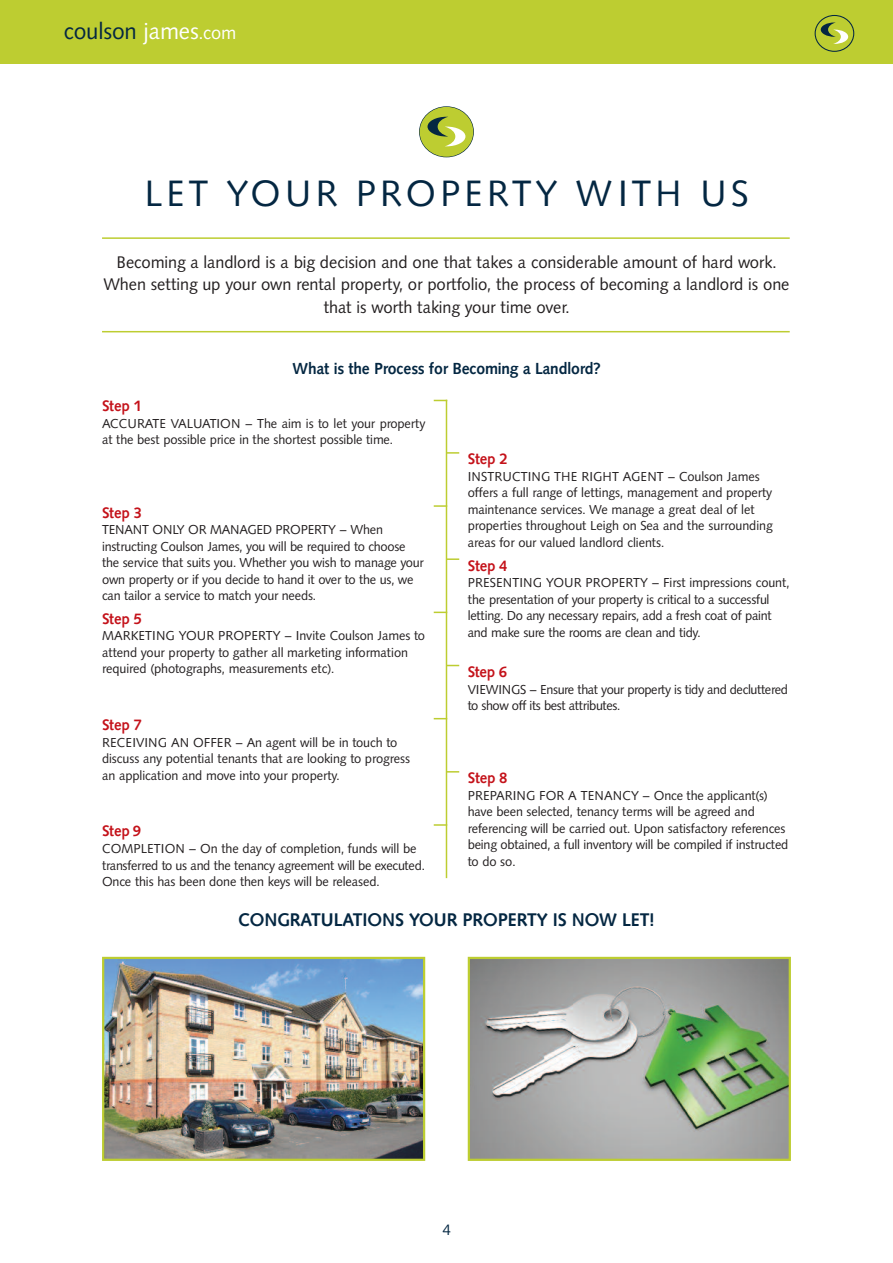
<style>
.page{position:relative;width:893px;height:1263px;background:#fff}
.page>*{position:absolute;margin:0;border:0;box-sizing:border-box;transform-origin:0 0}
.t1{font:36px "Symphony CG";letter-spacing:.115em;color:#042742}
.t2{font:22.5px "Symphony CG";color:#042742}
.t3{font:700 18px "Symphony CG";color:#042742}
.t4{font:16.5px/22.5px "Symphony CG";color:#231f20;text-align:center}
.t5{font:700 15.75px "Symphony CG";letter-spacing:-.005em;color:#042742}
.t6{font:700 15px "Symphony CG";letter-spacing:-.015em;color:#c4121a}
.t7{font:15px "Symphony CG";color:#042742}
.t8{font:12.75px/16.5px "Symphony CG";letter-spacing:-.005em;color:#231f20}
.t9{font:12.75px/16.5px "Symphony CG";letter-spacing:-.025em;color:#231f20}
.s1{color:#fff}
.s2{font-size:18px;color:#fff}
</style>
<div class="page">
<hr style="left:446px;top:400px;width:1px;height:478px;background:#bdcd31">
<svg style="left:434px;top:400px;width:12px;height:1px"></svg>
<svg style="left:434px;top:505px;width:12px;height:2px"></svg>
<svg style="left:434px;top:612px;width:12px;height:1px"></svg>
<svg style="left:434px;top:718px;width:12px;height:1px"></svg>
<svg style="left:434px;top:824px;width:12px;height:2px"></svg>
<svg style="left:447px;top:452px;width:12px;height:2px"></svg>
<svg style="left:447px;top:558px;width:12px;height:2px"></svg>
<svg style="left:447px;top:665px;width:12px;height:1px"></svg>
<svg style="left:447px;top:771px;width:12px;height:1px"></svg>
<img style="left:105px;top:960px;width:317px;height:198px">
<div style="left:102px;top:957px;width:323px;height:204px;border:2px solid #bdcd31"></div>
<img style="left:471px;top:960px;width:317px;height:198px">
<div style="left:468px;top:957px;width:323px;height:204px;border:2px solid #bdcd31"></div>
<div style="left:0;top:0;width:893px;height:64px;background:#bdcd31"></div>
<svg style="left:419px;top:106px;width:55px;height:51px"></svg>
<div style="left:420px;top:107px;width:53px;height:50px;background:#bdcd31;border-radius:50%"></div>
<svg style="left:427px;top:117px;width:38px;height:29px"></svg>
<hr style="left:102px;top:237px;width:688px;height:2px;background:#bdcd31">
<hr style="left:102px;top:331px;width:688px;height:1px;background:#bdcd31">
<svg style="left:815px;top:15px;width:39px;height:37px"></svg>
<div style="left:816px;top:16px;width:37px;height:35px;background:#bdcd31;border-radius:50%"></div>
<svg style="left:821px;top:22px;width:27px;height:22px"></svg>
<h2 class="t2" style="left:64px;top:23px;width:174px">coulson <span class="s1">james</span><span class="s2">.com</span></h2>
<h1 class="t1" style="left:145px;top:181px;width:605px">LET YOUR PROPERTY WITH US</h1>
<p class="t4" style="left:103px;top:253px;width:687px">Becoming a landlord is a big decision and one that takes a considerable amount of hard work.<br>When setting up your own rental property, or portfolio, the process of becoming a landlord is one that is worth taking your time over.</p>
<p class="t5" style="left:292px;top:363px;width:310px">What is the Process for Becoming a Landlord?</p>
<p class="t6" style="left:102px;top:400px;width:41px">Step 1</p>
<p class="t8" style="left:102px;top:416px;width:325px">ACCURATE VALUATION – The aim is to let your property at the best possible price in the shortest possible time.</p>
<p class="t6" style="left:102px;top:507px;width:41px">Step 3</p>
<p class="t8" style="left:102px;top:523px;width:323px">TENANT ONLY OR MANAGED PROPERTY – When instructing Coulson James, you will be required to choose the service that suits you. Whether you wish to manage your own property or if you decide to hand it over to the us, we can tailor a service to match your needs.</p>
<p class="t6" style="left:102px;top:613px;width:41px">Step 5</p>
<p class="t8" style="left:102px;top:629px;width:324px">MARKETING YOUR PROPERTY – Invite Coulson James to attend your property to gather all marketing information required (photographs, measurements etc).</p>
<p class="t6" style="left:102px;top:719px;width:41px">Step 7</p>
<p class="t8" style="left:102px;top:735px;width:309px">RECEIVING AN OFFER – An agent will be in touch to discuss any potential tenants that are looking to progress an application and move into your property.</p>
<p class="t6" style="left:102px;top:826px;width:40px">Step 9</p>
<p class="t8" style="left:102px;top:842px;width:324px">COMPLETION – On the day of completion, funds will be transferred to us and the tenancy agreement will be executed.<br>Once this has been done then keys will be released.</p>
<p class="t6" style="left:468px;top:454px;width:41px">Step 2</p>
<p class="t8" style="left:468px;top:470px;width:306px">INSTRUCTING THE RIGHT AGENT – Coulson James offers a full range of lettings, management and property maintenance services. We manage a great deal of let properties throughout Leigh on Sea and the surrounding areas for our valued landlord clients.</p>
<p class="t6" style="left:468px;top:560px;width:41px">Step 4</p>
<p class="t8" style="left:468px;top:576px;width:323px">PRESENTING YOUR PROPERTY – First impressions count, the presentation of your property is critical to a successful letting. Do any necessary repairs, add a fresh coat of paint and make sure the rooms are clean and tidy.</p>
<p class="t6" style="left:468px;top:666px;width:41px">Step 6</p>
<p class="t9" style="left:468px;top:682px;width:322px">VIEWINGS – Ensure that your property is tidy and decluttered to show off its best attributes.</p>
<p class="t6" style="left:468px;top:772px;width:41px">Step 8</p>
<p class="t8" style="left:468px;top:788px;width:322px">PREPARING FOR A TENANCY – Once the applicant(s) have been selected, tenancy terms will be agreed and referencing will be carried out. Upon satisfactory references being obtained, a full inventory will be compiled if instructed to do so.</p>
<h3 class="t3" style="left:239px;top:913px;width:417px">CONGRATULATIONS YOUR PROPERTY IS NOW LET!</h3>
<p class="t7" style="left:442px;top:1224px;width:10px">4</p>
</div>
